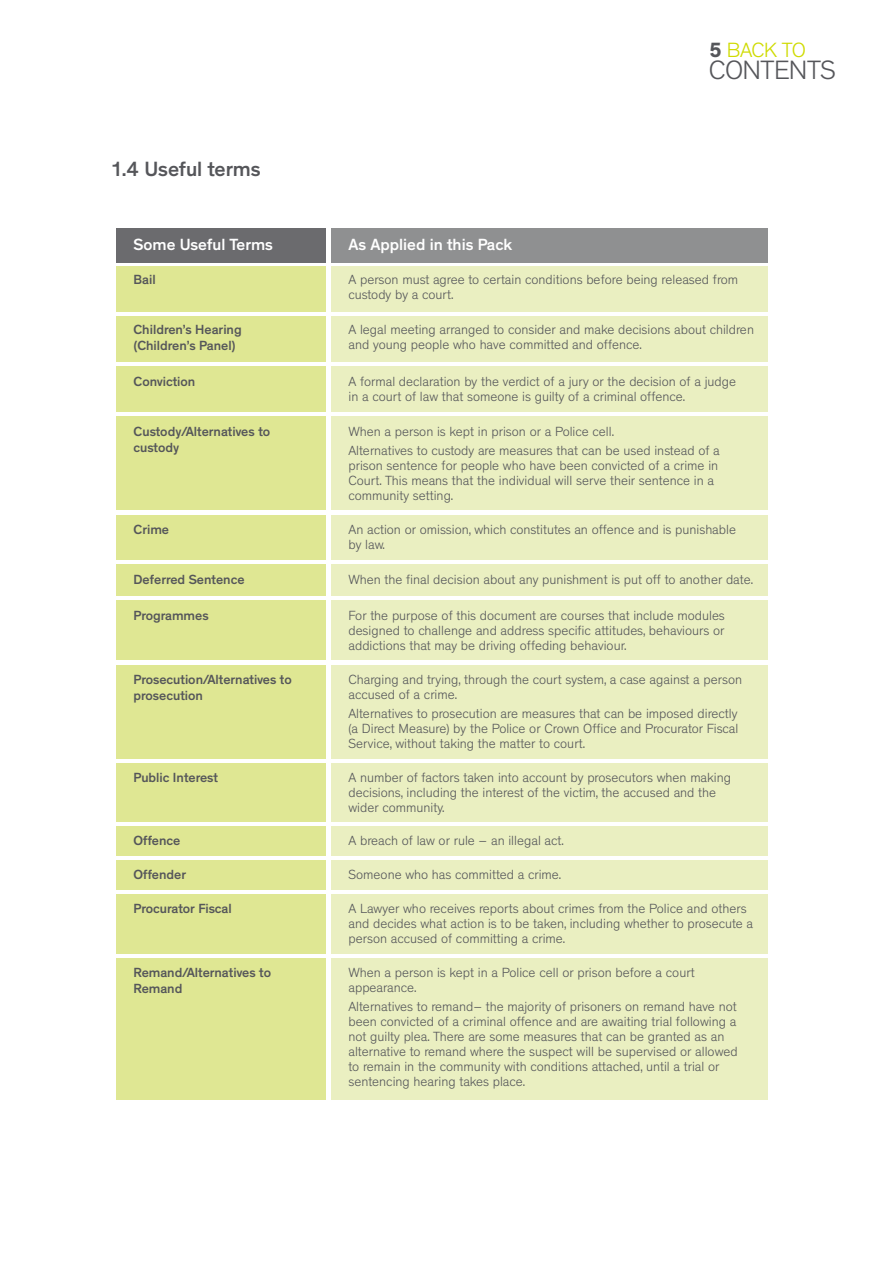
<style>
.page{position:relative;width:893px;height:1263px;background:#fff}
.page>*{position:absolute;margin:0;border:0;box-sizing:border-box;transform-origin:0 0}
.t1{font:300 27px "Theinhardt";letter-spacing:-.02em;color:#55565a}
.t2{font:500 21px "Theinhardt";letter-spacing:-.005em;color:#55565a}
.t3{font:300 21px "Theinhardt";letter-spacing:-.035em;color:#cfdb00}
.t4{font:500 16.5px "Theinhardt";color:#fff}
.t5{font:300 13.5px/15px "Theinhardt";color:#55565a}
.t6{font:500 13.5px/16.2px "Theinhardt";color:#55565a}
.s1{font-weight:700;color:#55565a}
</style>
<div class="page">
<div style="left:117px;top:417px;width:209px;height:93px;background:#dfe793"></div>
<div style="left:117px;top:515px;width:209px;height:45px;background:#dfe793"></div>
<div style="left:117px;top:601px;width:209px;height:59px;background:#dfe793"></div>
<div style="left:117px;top:665px;width:209px;height:93px;background:#dfe793"></div>
<div style="left:117px;top:565px;width:209px;height:31px;background:#dfe793"></div>
<div style="left:331px;top:417px;width:437px;height:93px;background:#eaefc1"></div>
<div style="left:331px;top:515px;width:437px;height:45px;background:#eaefc1"></div>
<div style="left:331px;top:601px;width:437px;height:59px;background:#eaefc1"></div>
<div style="left:331px;top:665px;width:437px;height:93px;background:#eaefc1"></div>
<div style="left:331px;top:565px;width:437px;height:31px;background:#eaefc1"></div>
<div style="left:117px;top:228px;width:209px;height:34px;background:#6b6b6e"></div>
<div style="left:331px;top:228px;width:437px;height:34px;background:#8f9091"></div>
<div style="left:117px;top:266px;width:209px;height:46px;background:#dfe793"></div>
<div style="left:331px;top:266px;width:437px;height:46px;background:#eaefc1"></div>
<div style="left:117px;top:316px;width:209px;height:45px;background:#dfe793"></div>
<div style="left:331px;top:316px;width:437px;height:45px;background:#eaefc1"></div>
<div style="left:117px;top:366px;width:209px;height:46px;background:#dfe793"></div>
<div style="left:331px;top:366px;width:437px;height:46px;background:#eaefc1"></div>
<div style="left:117px;top:763px;width:209px;height:58px;background:#dfe793"></div>
<div style="left:331px;top:763px;width:437px;height:58px;background:#eaefc1"></div>
<div style="left:117px;top:826px;width:209px;height:29px;background:#dfe793"></div>
<div style="left:331px;top:826px;width:437px;height:29px;background:#eaefc1"></div>
<div style="left:117px;top:860px;width:209px;height:29px;background:#dfe793"></div>
<div style="left:331px;top:860px;width:437px;height:29px;background:#eaefc1"></div>
<div style="left:117px;top:894px;width:209px;height:59px;background:#dfe793"></div>
<div style="left:331px;top:894px;width:437px;height:59px;background:#eaefc1"></div>
<div style="left:117px;top:958px;width:209px;height:142px;background:#dfe793"></div>
<div style="left:331px;top:958px;width:437px;height:142px;background:#eaefc1"></div>
<h2 class="t3" style="left:710px;top:38px;width:98px"><span class="s1">5</span> BACK TO</h2>
<h2 class="t2" style="left:111px;top:156px;width:152px">1.4 Useful terms</h2>
<p class="t4" style="left:134px;top:235px;width:141px">Some Useful Terms</p>
<p class="t4" style="left:348px;top:235px;width:165px">As Applied in this Pack</p>
<h1 class="t1" style="left:709px;top:54px;width:129px">CONTENTS</h1>
<p class="t6" style="left:134px;top:272px;width:24px">Bail</p>
<p class="t5" style="left:348px;top:272px;width:391px">A person must agree to certain conditions before being released from custody by a court.</p>
<p class="t6" style="left:134px;top:322px;width:110px">Children’s Hearing (Children’s Panel)</p>
<p class="t5" style="left:348px;top:322px;width:407px">A legal meeting arranged to consider and make decisions about children and young people who have committed and offence.</p>
<p class="t6" style="left:134px;top:373px;width:63px">Conviction</p>
<p class="t5" style="left:348px;top:374px;width:389px">A formal declaration by the verdict of a jury or the decision of a judge in a court of law that someone is guilty of a criminal offence.</p>
<p class="t5" style="left:348px;top:422px;width:373px;line-height:19.2px">When a person is kept in prison or a Police cell.<br>Alternatives to custody are measures that can be used instead of a</p>
<p class="t5" style="left:348px;top:458px;width:371px">prison sentence for people who have been convicted of a crime in<br>Court. This means that the individual will serve their sentence in a community setting.</p>
<p class="t5" style="left:348px;top:522px;width:389px">An action or omission, which constitutes an offence and is punishable by law.</p>
<p class="t6" style="left:134px;top:423px;width:138px">Custody/Alternatives to custody</p>
<p class="t6" style="left:134px;top:522px;width:37px">Crime</p>
<p class="t6" style="left:134px;top:571px;width:113px">Deferred Sentence</p>
<p class="t6" style="left:134px;top:607px;width:77px">Programmes</p>
<p class="t6" style="left:134px;top:671px;width:160px">Prosecution/Alternatives to prosecution</p>
<p class="t5" style="left:348px;top:572px;width:406px">When the final decision about any punishment is put off to another date.</p>
<p class="t5" style="left:348px;top:608px;width:378px;text-align:justify">For the purpose of this document are courses that include modules designed to challenge and address specific attitudes, behaviours or addictions that may be driving offeding behaviour.</p>
<p class="t5" style="left:348px;top:672px;width:395px">Charging and trying, through the court system, a case against a person accused of a crime.</p>
<p class="t5" style="left:348px;top:706px;width:391px;text-align:justify">Alternatives to prosecution are measures that can be imposed directly (a Direct Measure) by the Police or Crown Office and Procurator Fiscal Service, without taking the matter to court.</p>
<p class="t6" style="left:134px;top:770px;width:86px">Public Interest</p>
<p class="t5" style="left:348px;top:770px;width:384px">A number of factors taken into account by prosecutors when making decisions, including the interest of the victim, the accused and the wider community.</p>
<p class="t6" style="left:134px;top:833px;width:48px">Offence</p>
<p class="t5" style="left:348px;top:833px;width:217px">A breach of law or rule – an illegal act.</p>
<p class="t6" style="left:134px;top:867px;width:54px">Offender</p>
<p class="t5" style="left:348px;top:867px;width:214px">Someone who has committed a crime.</p>
<p class="t6" style="left:134px;top:901px;width:100px">Procurator Fiscal</p>
<p class="t5" style="left:348px;top:901px;width:406px">A Lawyer who receives reports about crimes from the Police and others and decides what action is to be taken, including whether to prosecute a person accused of committing a crime.</p>
<p class="t6" style="left:134px;top:965px;width:139px">Remand/Alternatives to<br>Remand</p>
<p class="t5" style="left:348px;top:965px;width:348px">When a person is kept in a Police cell or prison before a court appearance.</p>
<p class="t5" style="left:348px;top:999px;width:391px">Alternatives to remand– the majority of prisoners on remand have not been convicted of a criminal offence and are awaiting trial following a not guilty plea. There are some measures that can be granted as an alternative to remand where the suspect will be supervised or allowed to remain in the community with conditions attached, until a trial or sentencing hearing takes place.</p>
</div>
